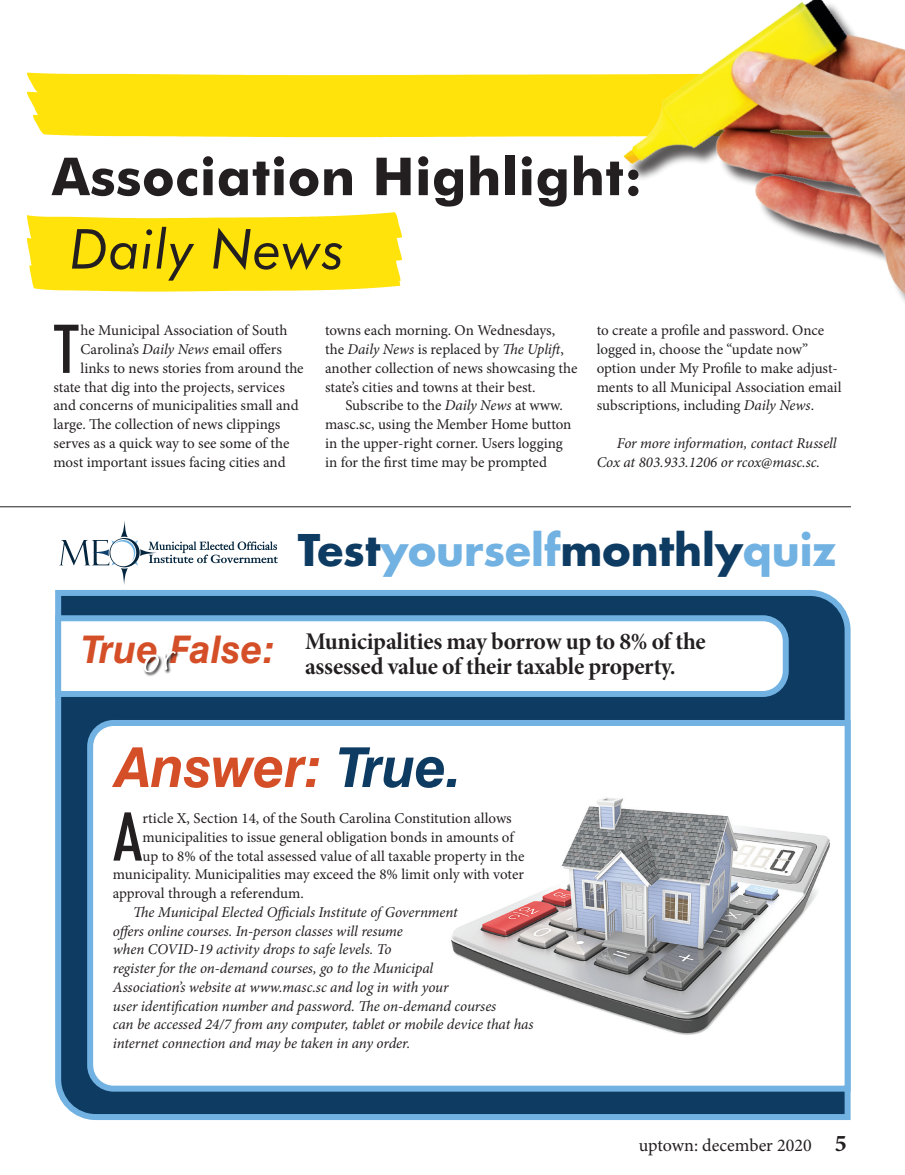
<style>
.page{position:relative;width:905px;height:1175px;background:#fff}
.page>*{position:absolute;margin:0;border:0;box-sizing:border-box;transform-origin:0 0}
.t1{font:500 condensed 67.65px "Futura BT";color:#231f20}
.t2{font:italic 55.2px "Futura BT";letter-spacing:.01em;color:#231f20}
.t3{font:italic 700 55.05px "Swiss 721 BT";letter-spacing:-.01em;color:#d44f27}
.t4{font:700 52.35px "Futura BT";letter-spacing:.01em;color:#231f20}
.t5{font:700 42.45px "Futura Std";color:#71b2e2}
.t6{font:italic 700 38.1px "Swiss 721 BT";color:#d44f27}
.t7{font:24px/25.5px "Minion Pro Bold Subh";letter-spacing:-.01em;color:#231f20}
.t8{font:18px "Minion Pro";color:#231f20}
.t9{font:15px/18.8px "Minion Pro";color:#231f20}
.t10{font:italic 15px/18.8px "Minion Pro";letter-spacing:-.005em;color:#231f20}
.s1{font-style:italic}
.s2{color:#0e3b62}
.s3{font-weight:700;font-size:24px}
</style>
<div class="page">
<img style="left:27px;top:72px;width:596px;height:66px">
<img style="left:27px;top:212px;width:374px;height:80px">
<img style="left:623px;top:0;width:281px;height:298px">
<svg style="left:55px;top:590px;width:796px;height:530px;background:#23537b"></svg>
<svg style="left:59px;top:520px;width:219px;height:65px"></svg>
<svg style="left:55px;top:612px;width:736px;height:88px"></svg>
<svg style="left:84px;top:717px;width:767px;height:377px"></svg>
<svg style="left:143px;top:650px;width:37px;height:26px"></svg>
<svg style="left:144px;top:651px;width:32px;height:21px"></svg>
<hr style="left:0;top:506px;width:850px;height:1px;background:#231f20">
<img style="left:441px;top:790px;width:397px;height:251px">
<h3 class="t4" style="left:52px;top:145px;width:592px">Association Highlight:</h3>
<h2 class="t2" style="left:70px;top:215px;width:276px">Daily News</h2>
<h1 class="t1" style="left:53px;top:308px;width:27px">T</h1>
<p class="t9" style="left:81px;top:321px;width:208px">he Municipal Association of South</p>
<p class="t9" style="left:81px;top:340px;width:203px">Carolina’s <span class="s1">Daily News</span> email offers</p>
<p class="t9" style="left:81px;top:359px;width:225px">links to news stories from around the</p>
<p class="t9" style="left:53px;top:377px;width:233px">state that dig into the projects, services</p>
<p class="t9" style="left:53px;top:396px;width:247px">and concerns of municipalities small and</p>
<p class="t9" style="left:53px;top:415px;width:228px">large. The collection of news clippings</p>
<p class="t9" style="left:53px;top:434px;width:237px">serves as a quick way to see some of the</p>
<p class="t9" style="left:53px;top:452px;width:234px">most important issues facing cities and</p>
<p class="t9" style="left:325px;top:321px;width:254px">towns each morning. On Wednesdays, the <span class="s1">Daily News</span> is replaced by <span class="s1">The Uplift</span>, another collection of news showcasing the state’s cities and towns at their best.</p>
<p class="t9" style="left:325px;top:396px;width:248px;text-indent:20px">Subscribe to the <span class="s1">Daily News</span> at www. masc.sc, using the Member Home button in the upper-right corner. Users logging in for the first time may be prompted</p>
<p class="t9" style="left:596px;top:321px;width:246px">to create a profile and password. Once logged in, choose the “update now” option under My Profile to make adjust&shy;ments to all Municipal Association email subscriptions, including <span class="s1">Daily News</span>.</p>
<p class="t10" style="left:596px;top:434px;width:241px;text-indent:20px">For more information, contact Russell<br>Cox at 803.933.1206 or rcox@masc.sc.</p>
<h3 class="t6" style="left:81px;top:626px;width:195px">True False:</h3>
<h3 class="t5" style="left:298px;top:522px;width:540px"><span class="s2">Test</span>yourself<span class="s2">monthly</span>quiz</h3>
<h3 class="t7" style="left:305px;top:628px;width:402px">Municipalities may borrow up to 8% of the assessed value of their taxable property.</h3>
<h3 class="t3" style="left:116px;top:734px;width:347px">Answer: <span class="s2">True.</span></h3>
<h1 class="t1" style="left:113px;top:795px;width:31px">A</h1>
<p class="t9" style="left:143px;top:809px;width:371px">rticle X, Section 14, of the South Carolina Constitution allows</p>
<p class="t9" style="left:143px;top:827px;width:373px">municipalities to issue general obligation bonds in amounts of</p>
<p class="t9" style="left:143px;top:846px;width:383px">up to 8% of the total assessed value of all taxable property in the</p>
<p class="t9" style="left:113px;top:865px;width:412px">municipality. Municipalities may exceed the 8% limit only with voter</p>
<p class="t9" style="left:113px;top:884px;width:193px">approval through a referendum.</p>
<p class="t10" style="left:113px;top:902px;width:422px;text-indent:20px">The Municipal Elected Officials Institute of Government<br>offers online courses. In-person classes will resume<br>when COVID-19 activity drops to safe levels. To<br>register for the on-demand courses, go to the Municipal<br>Association’s website at www.masc.sc and log in with your<br>user identification number and password. The on-demand courses<br>can be accessed 24/7 from any computer, tablet or mobile device that has internet connection and may be taken in any order.</p>
<p class="t8" style="left:639px;top:1133px;width:209px">uptown: december 2020 <span class="s3">5</span></p>
</div>
